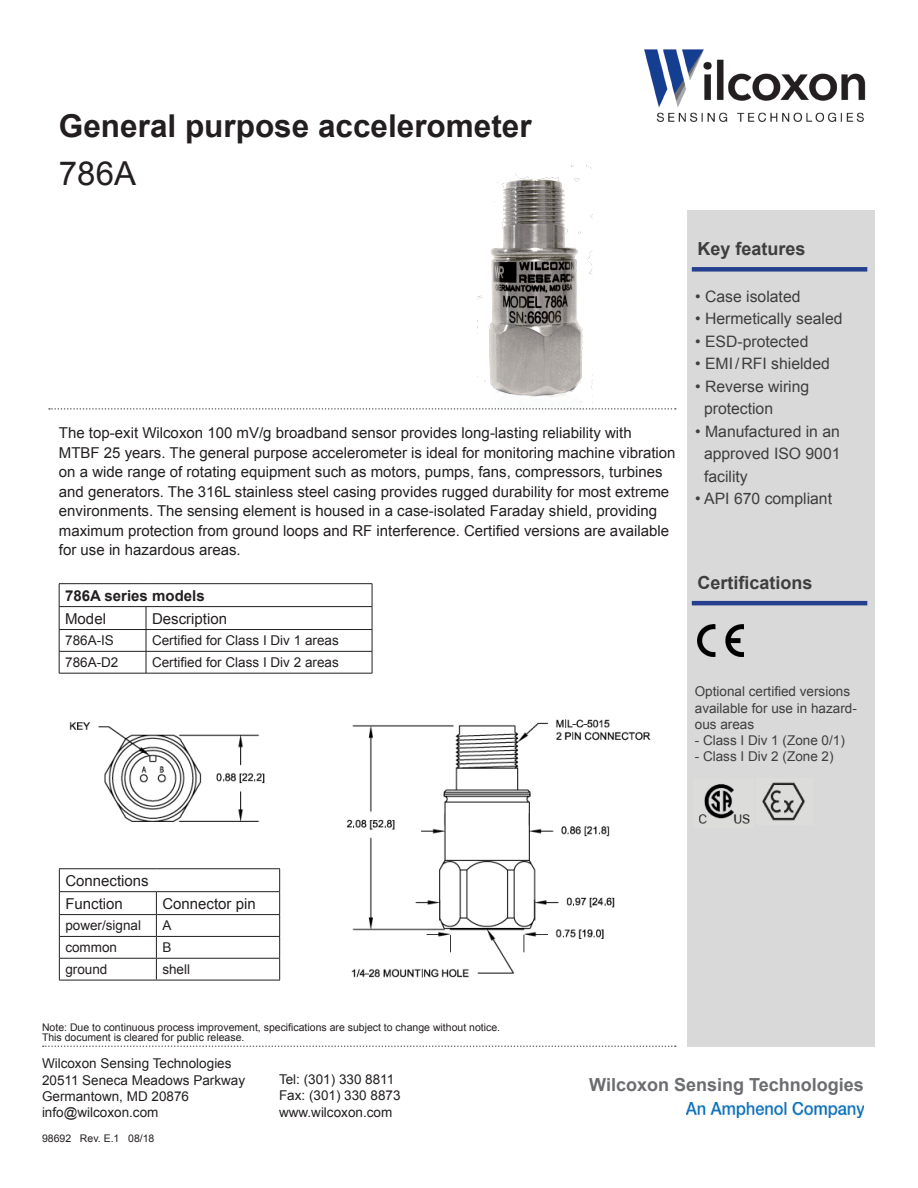
<style>
.page{position:relative;width:918px;height:1188px;background:#fff}
.page>*{position:absolute;margin:0;border:0;box-sizing:border-box;transform-origin:0 0}
.t1{font:33px "Arial";color:#231f20}
.t2{font:700 31.5px "Arial";color:#231f20}
.t3{font:700 18px "Arial";color:#6c6d70}
.t4{font:700 18px "Arial";color:#3e3e3f}
.t5{font:15.75px/22.5px "Arial";color:#3e3e3f}
.t6{font:15px/19.5px "Arial";color:#231f20}
.t7{font:700 15px "Arial";color:#231f20}
.t8{font:13.5px "Arial";color:#231f20}
.t9{font:13.5px/16.2px "Arial";color:#3e3e3f}
.t10{font:10.5px "Arial";color:#231f20}
</style>
<div class="page">
<img style="left:347px;top:719px;width:304px;height:259px">
<img style="left:477px;top:165px;width:116px;height:243px">
<div style="left:687px;top:210px;width:187px;height:837px;background:#d9d9d9"></div>
<div style="left:692px;top:267px;width:175px;height:5px;background:#253f8e"></div>
<svg style="left:43px;top:1046px;width:633px;height:1px"></svg>
<svg style="left:49px;top:408px;width:627px;height:2px"></svg>
<hr style="left:692px;top:601px;width:175px;height:4px;background:#253f8e">
<img style="left:687px;top:1102px;width:177px;height:16px">
<hr style="left:59px;top:868px;width:97px;height:1px;background:#231f20">
<hr style="left:156px;top:868px;width:124px;height:1px;background:#231f20">
<hr style="left:59px;top:891px;width:97px;height:1px;background:#231f20">
<hr style="left:156px;top:891px;width:124px;height:1px;background:#231f20">
<hr style="left:59px;top:914px;width:97px;height:1px;background:#231f20">
<hr style="left:156px;top:914px;width:124px;height:1px;background:#231f20">
<hr style="left:59px;top:936px;width:97px;height:1px;background:#231f20">
<hr style="left:156px;top:936px;width:124px;height:1px;background:#231f20">
<hr style="left:59px;top:958px;width:97px;height:1px;background:#231f20">
<svg style="left:59px;top:869px;width:1px;height:111px"></svg>
<hr style="left:156px;top:958px;width:124px;height:1px;background:#231f20">
<svg style="left:156px;top:892px;width:1px;height:88px"></svg>
<svg style="left:279px;top:869px;width:1px;height:111px"></svg>
<hr style="left:59px;top:980px;width:97px;height:1px;background:#231f20">
<hr style="left:156px;top:980px;width:124px;height:1px;background:#231f20">
<img style="left:644px;top:49px;width:222px;height:73px">
<img style="left:698px;top:624px;width:46px;height:33px">
<img style="left:699px;top:784px;width:51px;height:40px">
<img style="left:762px;top:782px;width:43px;height:39px">
<img style="left:69px;top:722px;width:196px;height:100px">
<hr style="left:59px;top:583px;width:87px;height:1px;background:#231f20">
<hr style="left:146px;top:583px;width:226px;height:1px;background:#231f20">
<hr style="left:59px;top:606px;width:87px;height:1px;background:#231f20">
<hr style="left:146px;top:606px;width:226px;height:1px;background:#231f20">
<hr style="left:59px;top:629px;width:87px;height:1px;background:#231f20">
<hr style="left:146px;top:629px;width:226px;height:1px;background:#231f20">
<hr style="left:59px;top:651px;width:87px;height:1px;background:#231f20">
<svg style="left:59px;top:584px;width:1px;height:89px"></svg>
<hr style="left:146px;top:651px;width:226px;height:1px;background:#231f20">
<svg style="left:146px;top:607px;width:1px;height:66px"></svg>
<svg style="left:372px;top:584px;width:1px;height:89px"></svg>
<hr style="left:59px;top:673px;width:87px;height:1px;background:#231f20">
<hr style="left:146px;top:673px;width:226px;height:1px;background:#231f20">
<p class="t2" style="left:59px;top:105px;width:474px">General purpose accelerometer</p>
<p class="t1" style="left:59px;top:152px;width:79px">786A</p>
<p class="t6" style="left:59px;top:423px;width:618px">The top-exit Wilcoxon 100 mV/g broadband sensor provides long-lasting reliability with MTBF 25 years. The general purpose accelerometer is ideal for monitoring machine vibration on a wide range of rotating equipment such as motors, pumps, fans, compressors, turbines and generators. The 316L stainless steel casing provides rugged durability for most extreme environments. The sensing element is housed in a case-isolated Faraday shield, providing maximum protection from ground loops and RF interference. Certified versions are available for use in hazardous areas.</p>
<p class="t7" style="left:65px;top:585px;width:141px">786A series models</p>
<p class="t6" style="left:65px;top:609px;width:42px">Model</p>
<p class="t6" style="left:152px;top:609px;width:77px">Description</p>
<p class="t8" style="left:65px;top:632px;width:50px">786A-IS</p>
<p class="t8" style="left:152px;top:632px;width:188px">Certified for Class I Div 1 areas</p>
<p class="t8" style="left:65px;top:654px;width:55px">786A-D2</p>
<p class="t8" style="left:152px;top:654px;width:188px">Certified for Class I Div 2 areas</p>
<p class="t4" style="left:698px;top:236px;width:110px">Key features</p>
<p class="t5" style="left:695px;top:285px;width:107px">• Case isolated</p>
<p class="t5" style="left:695px;top:308px;width:149px">• Hermetically sealed</p>
<p class="t5" style="left:695px;top:330px;width:115px">• ESD-protected</p>
<p class="t5" style="left:695px;top:353px;width:136px">• EMI/RFI shielded</p>
<p class="t5" style="left:704px;top:375px;width:107px;text-indent:-9px">• Reverse wiring protection</p>
<p class="t5" style="left:704px;top:420px;width:138px;text-align:justify;text-indent:-9px">• Manufactured in an approved ISO 9001 facility</p>
<p class="t5" style="left:695px;top:488px;width:138px">• API 670 compliant</p>
<p class="t4" style="left:698px;top:570px;width:117px">Certifications</p>
<p class="t9" style="left:695px;top:684px;width:164px">Optional certified versions available for use in hazard&shy;ous areas</p>
<p class="t9" style="left:695px;top:732px;width:152px">- Class I Div 1 (Zone 0/1)</p>
<p class="t9" style="left:695px;top:748px;width:140px">- Class I Div 2 (Zone 2)</p>
<p class="t6" style="left:65px;top:871px;width:85px">Connections</p>
<p class="t6" style="left:65px;top:894px;width:59px">Function</p>
<p class="t6" style="left:162px;top:894px;width:95px">Connector pin</p>
<p class="t8" style="left:65px;top:917px;width:77px">power/signal</p>
<p class="t8" style="left:162px;top:917px;width:11px">A</p>
<p class="t8" style="left:65px;top:939px;width:53px">common</p>
<p class="t8" style="left:162px;top:939px;width:11px">B</p>
<p class="t8" style="left:65px;top:961px;width:44px">ground</p>
<p class="t8" style="left:162px;top:961px;width:29px">shell</p>
<p class="t10" style="left:42px;top:1020px;width:460px">Note: Due to continuous process improvement, specifications are subject to change without notice.</p>
<p class="t10" style="left:42px;top:1030px;width:204px">This document is cleared for public release.</p>
<p class="t8" style="left:42px;top:1055px;width:191px">Wilcoxon Sensing Technologies</p>
<p class="t8" style="left:42px;top:1071px;width:205px">20511 Seneca Meadows Parkway</p>
<p class="t8" style="left:42px;top:1087px;width:149px">Germantown, MD 20876</p>
<p class="t8" style="left:42px;top:1103px;width:118px">info@wilcoxon.com</p>
<p class="t10" style="left:42px;top:1131px;width:114px">98692 Rev. E.1 08/18</p>
<p class="t8" style="left:279px;top:1071px;width:117px">Tel: (301) 330 8811</p>
<p class="t8" style="left:279px;top:1087px;width:123px">Fax: (301) 330 8873</p>
<p class="t8" style="left:279px;top:1103px;width:115px">www.wilcoxon.com</p>
<p class="t3" style="left:589px;top:1073px;width:276px">Wilcoxon Sensing Technologies</p>
</div>
